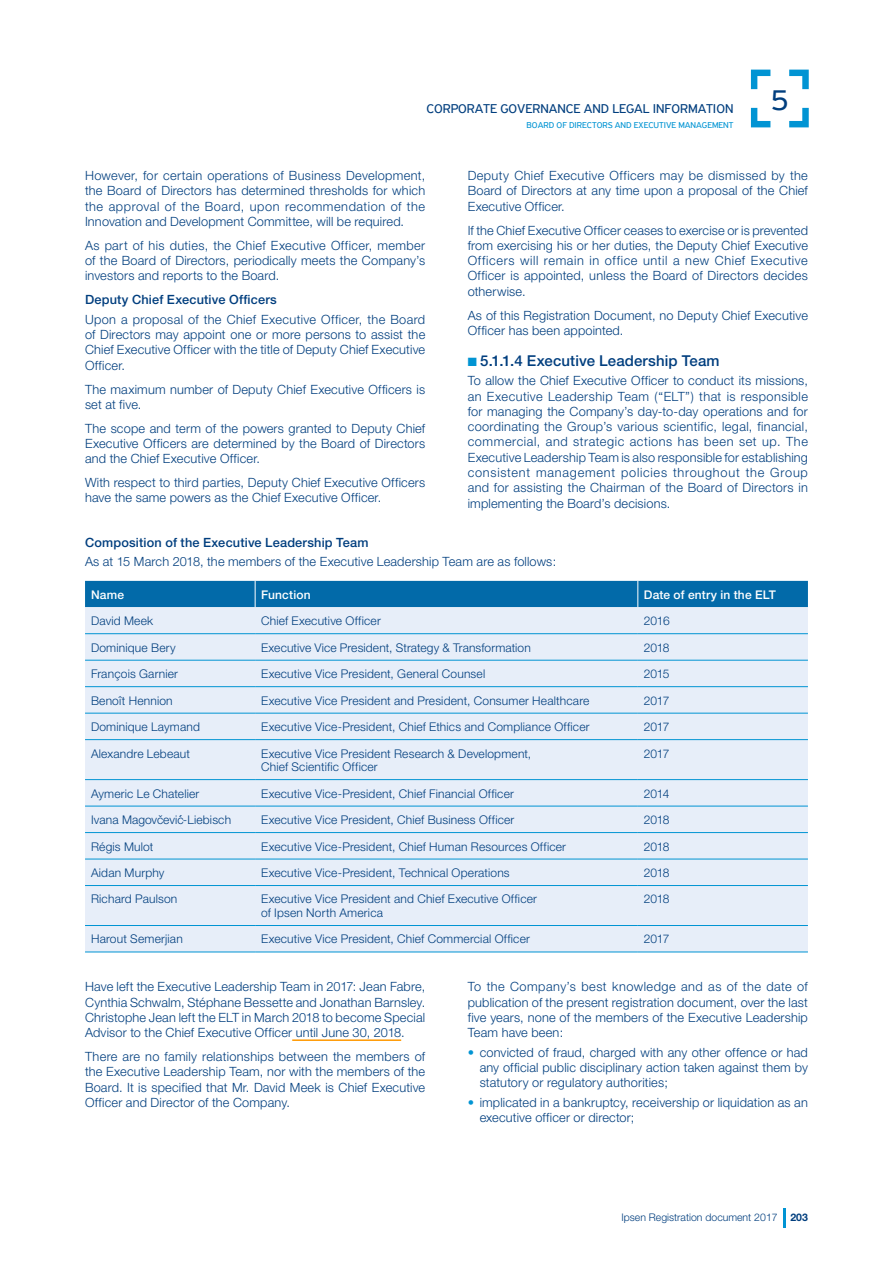
<style>
.page{position:relative;width:893px;height:1263px;background:#fff}
.page>*{position:absolute;margin:0;border:0;box-sizing:border-box;transform-origin:0 0}
.t1{font:30px "PF Highway Sans Pro";color:#003e7e}
.t2{font:500 15px "Helvetica Neue";letter-spacing:.005em;color:#003e7e}
.t3{font:13.5px "PF Highway Sans Pro";color:#003e7e}
.t4{font:300 12.75px/15.3px "Helvetica Neue";letter-spacing:.015em;color:#003e7e;text-align:justify}
.t5{font:500 12.75px "Helvetica Neue";letter-spacing:.015em;color:#003e7e}
.t6{font:300 12px/13.5px "Helvetica Neue";letter-spacing:.015em;color:#003e7e}
.t7{font:500 12px "Helvetica Neue";letter-spacing:.015em;color:#fff}
.t8{font:300 10.5px "Helvetica Neue";color:#003e7e}
.t9{font:9px "PF Highway Sans Pro";color:#0194d3}
.s1{color:#0194d3}
.s2{font-weight:500}
.s3{font-weight:700}
</style>
<div class="page">
<svg style="left:783px;top:1208px;width:2px;height:19px"></svg>
<svg style="left:751px;top:70px;width:19px;height:19px"></svg>
<svg style="left:751px;top:108px;width:19px;height:19px"></svg>
<svg style="left:789px;top:70px;width:20px;height:19px"></svg>
<svg style="left:789px;top:108px;width:20px;height:19px"></svg>
<div style="left:85px;top:607px;width:723px;height:344px;background:#e7eef9"></div>
<hr style="left:85px;top:633px;width:170px;height:1px;background:#0194d3">
<hr style="left:255px;top:633px;width:383px;height:1px;background:#0194d3">
<hr style="left:638px;top:633px;width:170px;height:1px;background:#0194d3">
<hr style="left:85px;top:660px;width:170px;height:1px;background:#0194d3">
<hr style="left:255px;top:660px;width:383px;height:1px;background:#0194d3">
<hr style="left:638px;top:660px;width:170px;height:1px;background:#0194d3">
<hr style="left:85px;top:686px;width:170px;height:1px;background:#0194d3">
<hr style="left:255px;top:686px;width:383px;height:1px;background:#0194d3">
<hr style="left:638px;top:686px;width:170px;height:1px;background:#0194d3">
<hr style="left:85px;top:713px;width:170px;height:1px;background:#0194d3">
<hr style="left:255px;top:713px;width:383px;height:1px;background:#0194d3">
<hr style="left:638px;top:713px;width:170px;height:1px;background:#0194d3">
<hr style="left:85px;top:739px;width:170px;height:1px;background:#0194d3">
<hr style="left:255px;top:739px;width:383px;height:1px;background:#0194d3">
<hr style="left:638px;top:739px;width:170px;height:1px;background:#0194d3">
<hr style="left:85px;top:779px;width:170px;height:1px;background:#0194d3">
<hr style="left:255px;top:779px;width:383px;height:1px;background:#0194d3">
<hr style="left:638px;top:779px;width:170px;height:1px;background:#0194d3">
<hr style="left:85px;top:806px;width:170px;height:1px;background:#0194d3">
<hr style="left:255px;top:806px;width:383px;height:1px;background:#0194d3">
<hr style="left:638px;top:806px;width:170px;height:1px;background:#0194d3">
<hr style="left:85px;top:832px;width:170px;height:1px;background:#0194d3">
<hr style="left:255px;top:832px;width:383px;height:1px;background:#0194d3">
<hr style="left:638px;top:832px;width:170px;height:1px;background:#0194d3">
<hr style="left:85px;top:859px;width:170px;height:1px;background:#0194d3">
<hr style="left:255px;top:859px;width:383px;height:1px;background:#0194d3">
<hr style="left:638px;top:859px;width:170px;height:1px;background:#0194d3">
<hr style="left:85px;top:885px;width:170px;height:1px;background:#0194d3">
<hr style="left:255px;top:885px;width:383px;height:1px;background:#0194d3">
<hr style="left:638px;top:885px;width:170px;height:1px;background:#0194d3">
<hr style="left:85px;top:925px;width:170px;height:1px;background:#0194d3">
<hr style="left:255px;top:925px;width:383px;height:1px;background:#0194d3">
<hr style="left:638px;top:925px;width:170px;height:1px;background:#0194d3">
<hr style="left:85px;top:951px;width:170px;height:1px;background:#0194d3">
<hr style="left:255px;top:951px;width:383px;height:1px;background:#0194d3">
<hr style="left:638px;top:951px;width:170px;height:1px;background:#0194d3">
<div style="left:85px;top:581px;width:723px;height:26px;background:#026aa9"></div>
<hr style="left:292px;top:1039px;width:109px;height:2px;background:#f90">
<p class="t3" style="left:426px;top:100px;width:309px">CORPORATE GOVERNANCE AND LEGAL INFORMATION</p>
<p class="t9" style="left:527px;top:119px;width:208px">BOARD OF DIRECTORS AND EXECUTIVE MANAGEMENT</p>
<h1 class="t1" style="left:771px;top:82px;width:20px">5</h1>
<p class="t4" style="left:85px;top:168px;width:342px">However, for certain operations of Business Development, the Board of Directors has determined thresholds for which the approval of the Board, upon recommendation of the Innovation and Development Committee, will be required.</p>
<p class="t4" style="left:85px;top:237px;width:342px">As part of his duties, the Chief Executive Officer, member of the Board of Directors, periodically meets the Company’s investors and reports to the Board.</p>
<p class="t5" style="left:85px;top:292px;width:193px">Deputy Chief Executive Officers</p>
<p class="t4" style="left:85px;top:311px;width:342px">Upon a proposal of the Chief Executive Officer, the Board of Directors may appoint one or more persons to assist the Chief Executive Officer with the title of Deputy Chief Executive Officer.</p>
<p class="t4" style="left:85px;top:381px;width:342px">The maximum number of Deputy Chief Executive Officers is set at five.</p>
<p class="t4" style="left:85px;top:420px;width:342px">The scope and term of the powers granted to Deputy Chief Executive Officers are determined by the Board of Directors and the Chief Executive Officer.</p>
<p class="t4" style="left:85px;top:475px;width:342px">With respect to third parties, Deputy Chief Executive Officers have the same powers as the Chief Executive Officer.</p>
<p class="t4" style="left:468px;top:168px;width:342px">Deputy Chief Executive Officers may be dismissed by the Board of Directors at any time upon a proposal of the Chief Executive Officer.</p>
<p class="t4" style="left:468px;top:222px;width:342px">If the Chief Executive Officer ceases to exercise or is prevented from exercising his or her duties, the Deputy Chief Executive Officers will remain in office until a new Chief Executive Officer is appointed, unless the Board of Directors decides otherwise.</p>
<p class="t4" style="left:468px;top:307px;width:342px">As of this Registration Document, no Deputy Chief Executive<br>Officer has been appointed.</p>
<p class="t2" style="left:468px;top:351px;width:253px"><span class="s1">■</span> 5.1.1.4 Executive Leadership Team</p>
<p class="t4" style="left:468px;top:373px;width:342px">To allow the Chief Executive Officer to conduct its missions, an Executive Leadership Team (“ELT”) that is responsible for managing the Company’s day-to-day operations and for coordinating the Group’s various scientific, legal, financial, commercial, and strategic actions has been set up. The Executive Leadership Team is also responsible for establishing consistent management policies throughout the Group and for assisting the Chairman of the Board of Directors in implementing the Board’s decisions.</p>
<p class="t5" style="left:85px;top:535px;width:285px">Composition of the Executive Leadership Team</p>
<p class="t4" style="left:85px;top:554px;width:473px">As at 15 March 2018, the members of the Executive Leadership Team are as follows:</p>
<p class="t7" style="left:91px;top:587px;width:35px">Name</p>
<p class="t7" style="left:261px;top:587px;width:51px">Function</p>
<p class="t7" style="left:644px;top:587px;width:134px">Date of entry in the ELT</p>
<p class="t6" style="left:91px;top:614px;width:64px">David Meek</p>
<p class="t6" style="left:261px;top:614px;width:121px">Chief Executive Officer</p>
<p class="t6" style="left:644px;top:614px;width:27px">2016</p>
<p class="t6" style="left:91px;top:640px;width:86px">Dominique Bery</p>
<p class="t6" style="left:261px;top:640px;width:271px">Executive Vice President, Strategy &amp; Transformation</p>
<p class="t6" style="left:644px;top:640px;width:27px">2018</p>
<p class="t6" style="left:91px;top:667px;width:88px">François Garnier</p>
<p class="t6" style="left:261px;top:667px;width:226px">Executive Vice President, General Counsel</p>
<p class="t6" style="left:644px;top:667px;width:27px">2015</p>
<p class="t6" style="left:91px;top:693px;width:83px">Benoît Hennion</p>
<p class="t6" style="left:261px;top:693px;width:330px">Executive Vice President and President, Consumer Healthcare</p>
<p class="t6" style="left:644px;top:693px;width:27px">2017</p>
<p class="t6" style="left:91px;top:720px;width:110px">Dominique Laymand</p>
<p class="t6" style="left:261px;top:720px;width:330px">Executive Vice-President, Chief Ethics and Compliance Officer</p>
<p class="t6" style="left:644px;top:720px;width:27px">2017</p>
<p class="t6" style="left:91px;top:746px;width:101px">Alexandre Lebeaut</p>
<p class="t6" style="left:261px;top:746px;width:272px">Executive Vice President Research &amp; Development,<br>Chief Scientific Officer</p>
<p class="t6" style="left:644px;top:746px;width:27px">2017</p>
<p class="t6" style="left:91px;top:786px;width:110px">Aymeric Le Chatelier</p>
<p class="t6" style="left:261px;top:786px;width:254px">Executive Vice-President, Chief Financial Officer</p>
<p class="t6" style="left:644px;top:786px;width:27px">2014</p>
<p class="t6" style="left:91px;top:813px;width:142px">Ivana Magovcˇevic<span class="s2">´</span>-Liebisch</p>
<p class="t6" style="left:261px;top:813px;width:255px">Executive Vice President, Chief Business Officer</p>
<p class="t6" style="left:644px;top:813px;width:27px">2018</p>
<p class="t6" style="left:91px;top:839px;width:64px">Régis Mulot</p>
<p class="t6" style="left:261px;top:839px;width:306px">Executive Vice-President, Chief Human Resources Officer</p>
<p class="t6" style="left:644px;top:839px;width:27px">2018</p>
<p class="t6" style="left:91px;top:866px;width:75px">Aidan Murphy</p>
<p class="t6" style="left:261px;top:866px;width:250px">Executive Vice-President, Technical Operations</p>
<p class="t6" style="left:644px;top:866px;width:27px">2018</p>
<p class="t6" style="left:91px;top:892px;width:88px">Richard Paulson</p>
<p class="t6" style="left:261px;top:892px;width:277px">Executive Vice President and Chief Executive Officer of Ipsen North America</p>
<p class="t6" style="left:644px;top:892px;width:27px">2018</p>
<p class="t6" style="left:91px;top:932px;width:93px">Harout Semerjian</p>
<p class="t6" style="left:261px;top:932px;width:270px">Executive Vice President, Chief Commercial Officer</p>
<p class="t6" style="left:644px;top:932px;width:27px">2017</p>
<p class="t4" style="left:85px;top:979px;width:342px">Have left the Executive Leadership Team in 2017: Jean Fabre, Cynthia Schwalm, Stéphane Bessette and Jonathan Barnsley.<br>Christophe Jean left the ELT in March 2018 to become Special Advisor to the Chief Executive Officer until June 30, 2018.</p>
<p class="t4" style="left:85px;top:1048px;width:342px">There are no family relationships between the members of the Executive Leadership Team, nor with the members of the Board. It is specified that Mr. David Meek is Chief Executive Officer and Director of the Company.</p>
<p class="t4" style="left:468px;top:979px;width:342px">To the Company’s best knowledge and as of the date of publication of the present registration document, over the last five years, none of the members of the Executive Leadership Team have been:</p>
<p class="t4" style="left:480px;top:1044px;width:330px;text-indent:-12px"><span class="s1">•</span> convicted of fraud, charged with any other offence or had any official public disciplinary action taken against them by statutory or regulatory authorities;</p>
<p class="t4" style="left:480px;top:1094px;width:330px;text-indent:-12px"><span class="s1">•</span> implicated in a bankruptcy, receivership or liquidation as an executive officer or director;</p>
<p class="t8" style="left:621px;top:1211px;width:188px">Ipsen Registration document 2017 <span class="s3">203</span></p>
</div>
